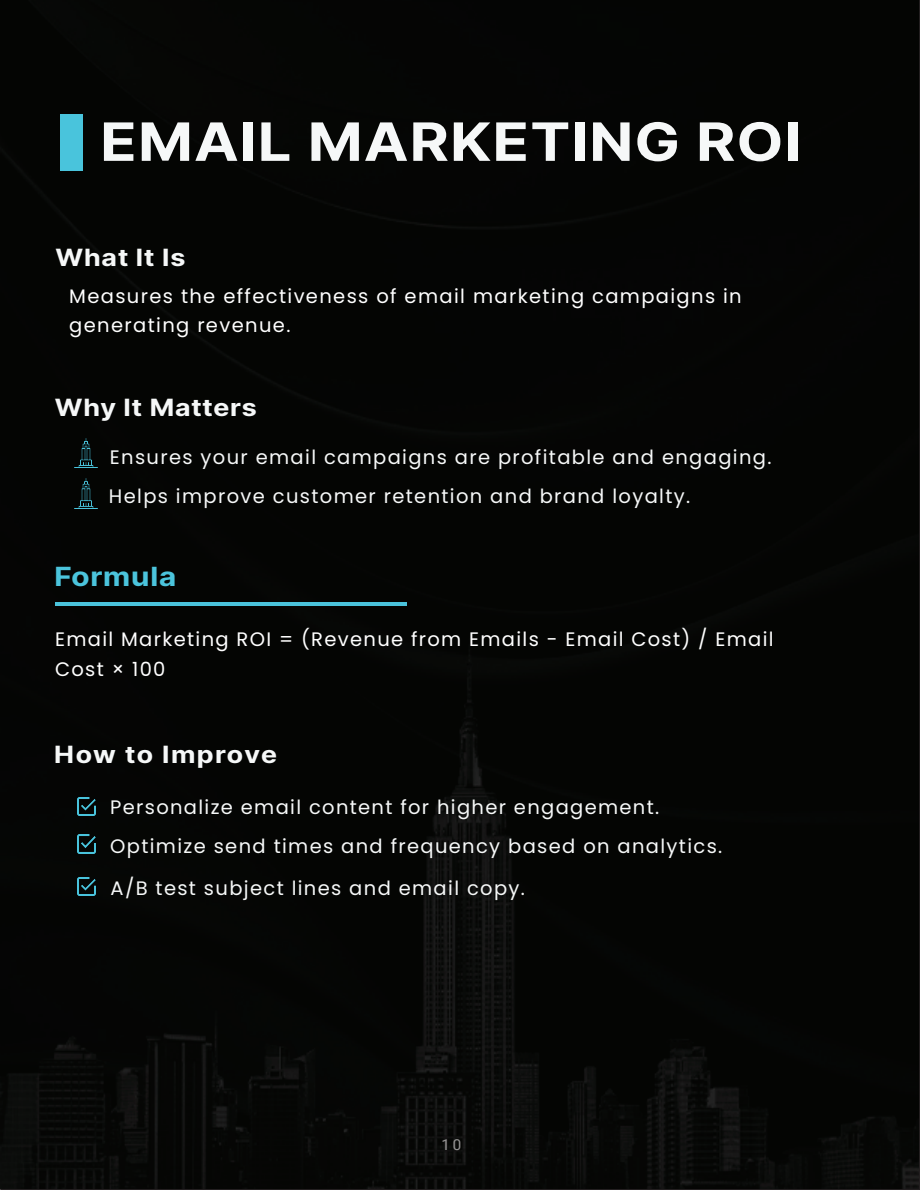
<style>
.page{position:relative;width:920px;height:1190px;background:#fff}
.page>*{position:absolute;margin:0;border:0;box-sizing:border-box;transform-origin:0 0}
.t1{font:700 60px "Stage Grotesk";letter-spacing:.05em;color:#f6f8f8}
.t2{font:700 30px "Stage Grotesk";letter-spacing:.05em;color:#4bc4dc}
.t3{font:700 27px "Stage Grotesk";letter-spacing:.055em;color:#f6f8f8}
.t4{font:700 27px "Stage Grotesk";letter-spacing:.075em;color:#f6f8f8}
.t5{font:19.5px/39.2px "Poppins";letter-spacing:.07em;color:#f6f8f8}
.t6{font:19.5px/28.5px "Poppins";letter-spacing:.07em;color:#fff}
.t7{font:15px "Roboto Flex";color:#959393}
</style>
<div class="page">
<div style="left:0;top:0;width:918px;height:1188px;background:#040503"></div>
<div style="left:60px;top:114px;width:22px;height:56px;background:#49c4dc"></div>
<hr style="left:55px;top:602px;width:351px;height:3px;background:#4ac3db">
<img style="left:71px;top:438px;width:30px;height:29px">
<img style="left:71px;top:479px;width:30px;height:29px">
<img style="left:77px;top:835px;width:18px;height:18px">
<img style="left:77px;top:877px;width:18px;height:18px">
<img style="left:77px;top:797px;width:18px;height:18px">
<h1 class="t1" style="left:101px;top:102px;width:700px">EMAIL MARKETING ROI</h1>
<h3 class="t3" style="left:56px;top:239px;width:131px">What It Is</h3>
<p class="t6" style="left:69px;top:282px;width:674px">Measures the effectiveness of email marketing campaigns in generating revenue.</p>
<h3 class="t3" style="left:55px;top:390px;width:203px">Why It Matters</h3>
<p class="t5" style="left:109px;top:437px;width:664px">Ensures your email campaigns are profitable and engaging.<br>Helps improve customer retention and brand loyalty.</p>
<h2 class="t2" style="left:55px;top:557px;width:123px">Formula</h2>
<p class="t6" style="left:55px;top:624px;width:720px;line-height:30px">Email Marketing ROI = (Revenue from Emails - Email Cost) / Email<br>Cost × 100</p>
<h3 class="t4" style="left:55px;top:736px;width:223px">How to Improve</h3>
<p class="t5" style="left:110px;top:787px;width:613px">Personalize email content for higher engagement.<br>Optimize send times and frequency based on analytics.</p>
<p class="t5" style="left:111px;top:868px;width:416px">A/B test subject lines and email copy.</p>
<p class="t7" style="left:441px;top:1131px;width:21px">10</p>
</div>
